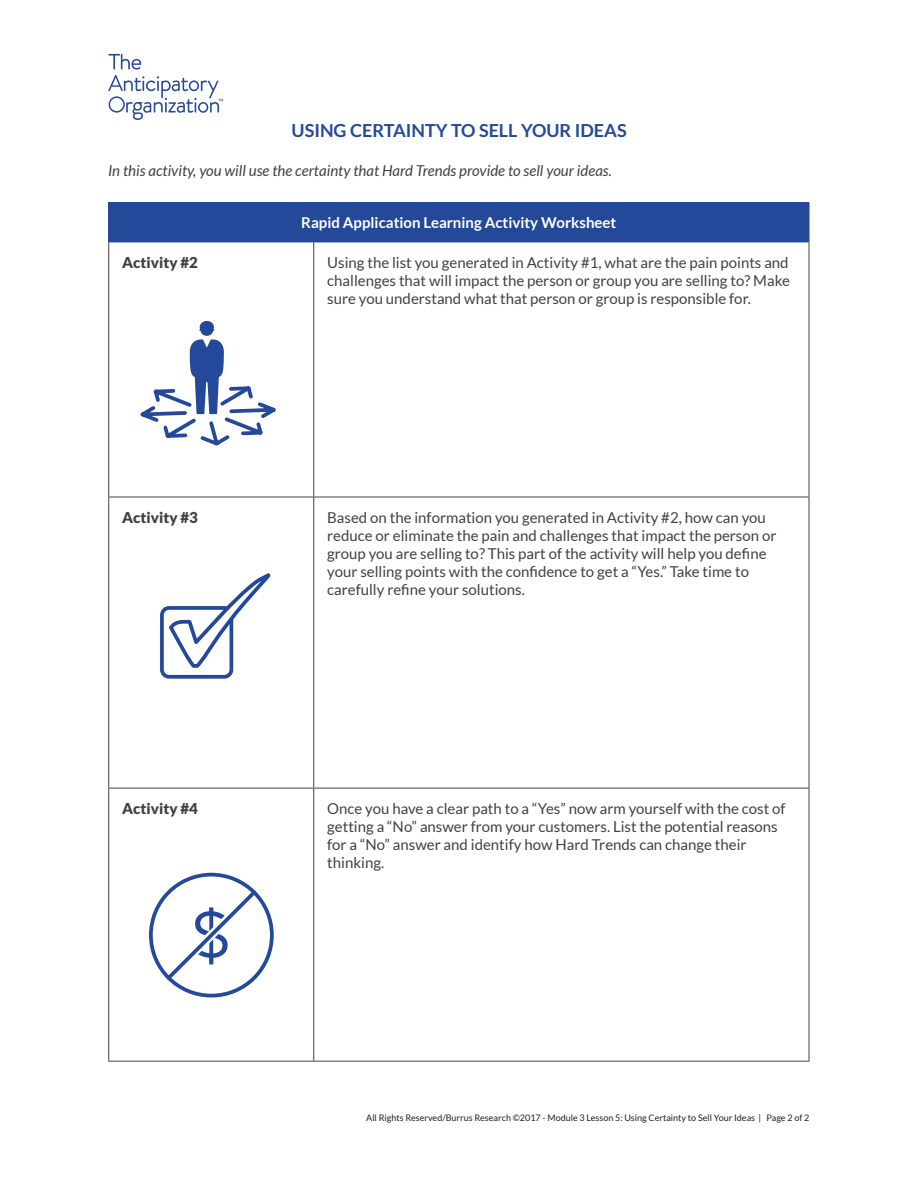
<style>
.page{position:relative;width:918px;height:1188px;background:#fff}
.page>*{position:absolute;margin:0;border:0;box-sizing:border-box;transform-origin:0 0}
.t1{font:700 18px "Lato";color:#254999}
.t2{font:15px/18px "Lato";color:#404141}
.t3{font:italic 15px "Lato";color:#404141}
.t4{font:700 15px "Lato";color:#fff}
.t5{font:900 15px "Lato";color:#404141}
.t6{font:9px "Lato";color:#231f20}
</style>
<div class="page">
<svg style="left:108px;top:54px;width:115px;height:66px"></svg>
<div style="left:109px;top:203px;width:700px;height:39px;background:#254999"></div>
<hr style="left:314px;top:497px;width:495px;height:1px;background:#404141">
<hr style="left:313px;top:497px;width:1px;height:291px;background:#404141">
<hr style="left:313px;top:788px;width:1px;height:273px;background:#404141">
<hr style="left:313px;top:242px;width:1px;height:255px;background:#404141">
<hr style="left:108px;top:497px;width:206px;height:1px;background:#404141">
<hr style="left:108px;top:242px;width:1px;height:255px;background:#404141">
<hr style="left:809px;top:242px;width:1px;height:255px;background:#404141">
<hr style="left:108px;top:497px;width:1px;height:291px;background:#404141">
<hr style="left:809px;top:497px;width:1px;height:291px;background:#404141">
<hr style="left:108px;top:788px;width:206px;height:1px;background:#404141">
<hr style="left:108px;top:788px;width:1px;height:273px;background:#404141">
<hr style="left:314px;top:788px;width:495px;height:1px;background:#404141">
<hr style="left:809px;top:788px;width:1px;height:273px;background:#404141">
<hr style="left:108px;top:1061px;width:206px;height:1px;background:#404141">
<hr style="left:314px;top:1061px;width:495px;height:1px;background:#404141">
<hr style="left:108px;top:202px;width:206px;height:1px;background:#254999">
<hr style="left:108px;top:203px;width:1px;height:39px;background:#254999">
<hr style="left:314px;top:202px;width:495px;height:1px;background:#254999">
<hr style="left:809px;top:203px;width:1px;height:39px;background:#254999">
<hr style="left:108px;top:242px;width:206px;height:1px;background:#254999">
<hr style="left:314px;top:242px;width:495px;height:1px;background:#254999">
<svg style="left:140px;top:321px;width:136px;height:125px"></svg>
<div style="left:160px;top:606px;width:73px;height:73px;border:4px solid #24499a;border-radius:7px"></div>
<svg style="left:167px;top:573px;width:104px;height:103px"></svg>
<div style="left:149px;top:873px;width:125px;height:124px;border:4px solid #24499a;border-radius:50%"></div>
<svg style="left:163px;top:887px;width:97px;height:96px"></svg>
<p class="t1" style="left:292px;top:121px;width:337px">USING CERTAINTY TO SELL YOUR IDEAS</p>
<p class="t3" style="left:108px;top:162px;width:505px">In this activity, you will use the certainty that Hard Trends provide to sell your ideas.</p>
<p class="t4" style="left:301px;top:214px;width:317px">Rapid Application Learning Activity Worksheet</p>
<p class="t5" style="left:122px;top:253px;width:77px">Activity #2</p>
<p class="t2" style="left:327px;top:253px;width:464px;text-align:justify">Using the list you generated in Activity #1, what are the pain points and challenges that will impact the person or group you are selling to? Make sure you understand what that person or group is responsible for.</p>
<p class="t5" style="left:122px;top:508px;width:77px">Activity #3</p>
<p class="t2" style="left:327px;top:508px;width:451px">Based on the information you generated in Activity #2, how can you reduce or eliminate the pain and challenges that impact the person or group you are selling to? This part of the activity will help you define your selling points with the confidence to get a “Yes.” Take time to carefully refine your solutions.</p>
<p class="t5" style="left:122px;top:799px;width:77px">Activity #4</p>
<p class="t2" style="left:327px;top:799px;width:460px">Once you have a clear path to a “Yes” now arm yourself with the cost of getting a “No” answer from your customers. List the potential reasons for a “No” answer and identify how Hard Trends can change their thinking.</p>
<p class="t6" style="left:366px;top:1113px;width:445px">All Rights Reserved/Burrus Research ©2017 - Module 3 Lesson 5: Using Certainty to Sell Your Ideas | Page 2 of 2</p>
</div>
